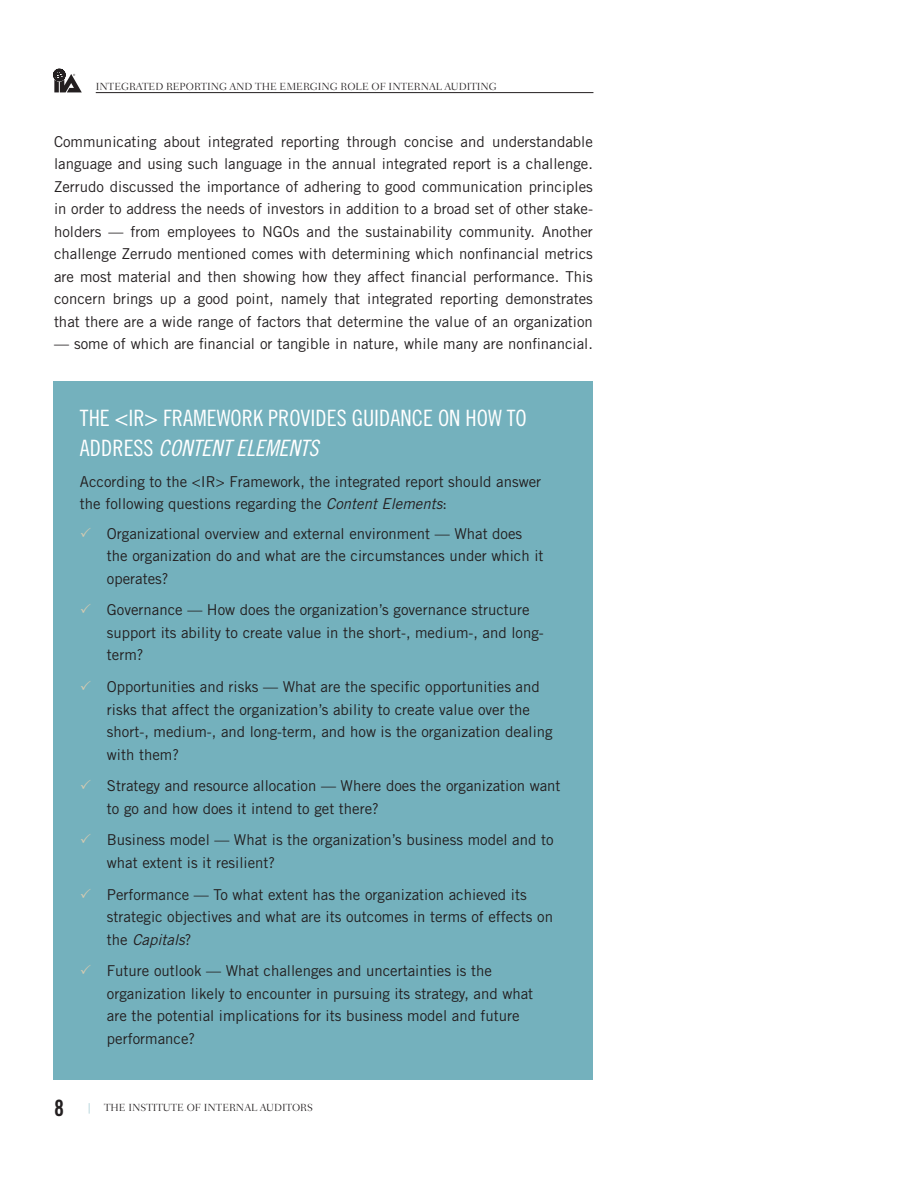
<style>
.page{position:relative;width:918px;height:1188px;background:#fff}
.page>*{position:absolute;margin:0;border:0;box-sizing:border-box;transform-origin:0 0}
.t1{font:22.5px "Trade Gothic Cond Eighteen";color:#fff}
.t2{font:22.5px "Trade Gothic Cond Eighteen Obl";color:#fff}
.t3{font:22.5px "Trade Gothic Bold Cond Twenty";color:#231f20}
.t4{font:15px/22.5px "Trade Gothic";color:#231f20}
.t5{font:300 10.5px "Fairfield LH";color:#231f20}
.s1{font-family:"Trade Gothic Cond Eighteen"}
.s2{font-style:italic}
</style>
<div class="page">
<hr style="left:96px;top:92px;width:497px;height:1px;background:#231f20">
<svg style="left:53px;top:69px;width:29px;height:23px"></svg>
<div style="left:53px;top:382px;width:540px;height:698px;background:#74b1bd"></div>
<p class="t5" style="left:96px;top:80px;width:403px">INTEGRATED REPORTING AND THE EMERGING ROLE OF INTERNAL AUDITING</p>
<p class="t4" style="left:54px;top:130px;width:541px;text-align:justify">Communicating about integrated reporting through concise and understandable language and using such language in the annual integrated report is a challenge.<br>Zerrudo discussed the importance of adhering to good communication principles in order to address the needs of investors in addition to a broad set of other stake&shy;holders — from employees to NGOs and the sustainability community. Another challenge Zerrudo mentioned comes with determining which nonfinancial metrics are most material and then showing how they affect financial performance. This concern brings up a good point, namely that integrated reporting demonstrates that there are a wide range of factors that determine the value of an organization</p>
<p class="t4" style="left:54px;top:332px;width:540px">— some of which are financial or tangible in nature, while many are nonfinancial.</p>
<h1 class="t1" style="left:80px;top:405px;width:448px">THE &lt;IR&gt; FRAMEWORK PROVIDES GUIDANCE ON HOW TO</h1>
<h1 class="t2" style="left:80px;top:435px;width:240px"><span class="s1">ADDRESS</span> CONTENT ELEMENTS</h1>
<p class="t4" style="left:80px;top:470px;width:463px">According to the &lt;IR&gt; Framework, the integrated report should answer the following questions regarding the <span class="s2">Content Elements</span>:</p>
<p class="t4" style="left:107px;top:522px;width:438px">Organizational overview and external environment — What does the organization do and what are the circumstances under which it operates?</p>
<p class="t4" style="left:107px;top:599px;width:438px">Governance — How does the organization’s governance structure support its ability to create value in the short-, medium-, and long&shy;term?</p>
<p class="t4" style="left:107px;top:675px;width:447px">Opportunities and risks — What are the specific opportunities and risks that affect the organization’s ability to create value over the short-, medium-, and long-term, and how is the organization dealing with them?</p>
<p class="t4" style="left:107px;top:774px;width:455px">Strategy and resource allocation — Where does the organization want to go and how does it intend to get there?</p>
<p class="t4" style="left:107px;top:829px;width:448px">Business model — What is the organization’s business model and to what extent is it resilient?</p>
<p class="t4" style="left:107px;top:883px;width:448px">Performance — To what extent has the organization achieved its strategic objectives and what are its outcomes in terms of effects on the <span class="s2">Capitals</span>?</p>
<p class="t4" style="left:107px;top:959px;width:428px">Future outlook — What challenges and uncertainties is the organization likely to encounter in pursuing its strategy, and what are the potential implications for its business model and future performance?</p>
<h1 class="t3" style="left:54px;top:1094px;width:38px">8 <sup>|</sup></h1>
<p class="t5" style="left:104px;top:1101px;width:8px">THE</p>
<p class="t5" style="left:128px;top:1101px;width:26px">INSTITUTE</p>
<p class="t5" style="left:187px;top:1101px;width:25px">OF INTERNAL</p>
<p class="t5" style="left:260px;top:1101px;width:8px">AUDITOR</p>
<p class="t5" style="left:307px;top:1101px;width:7px">S</p>
</div>
